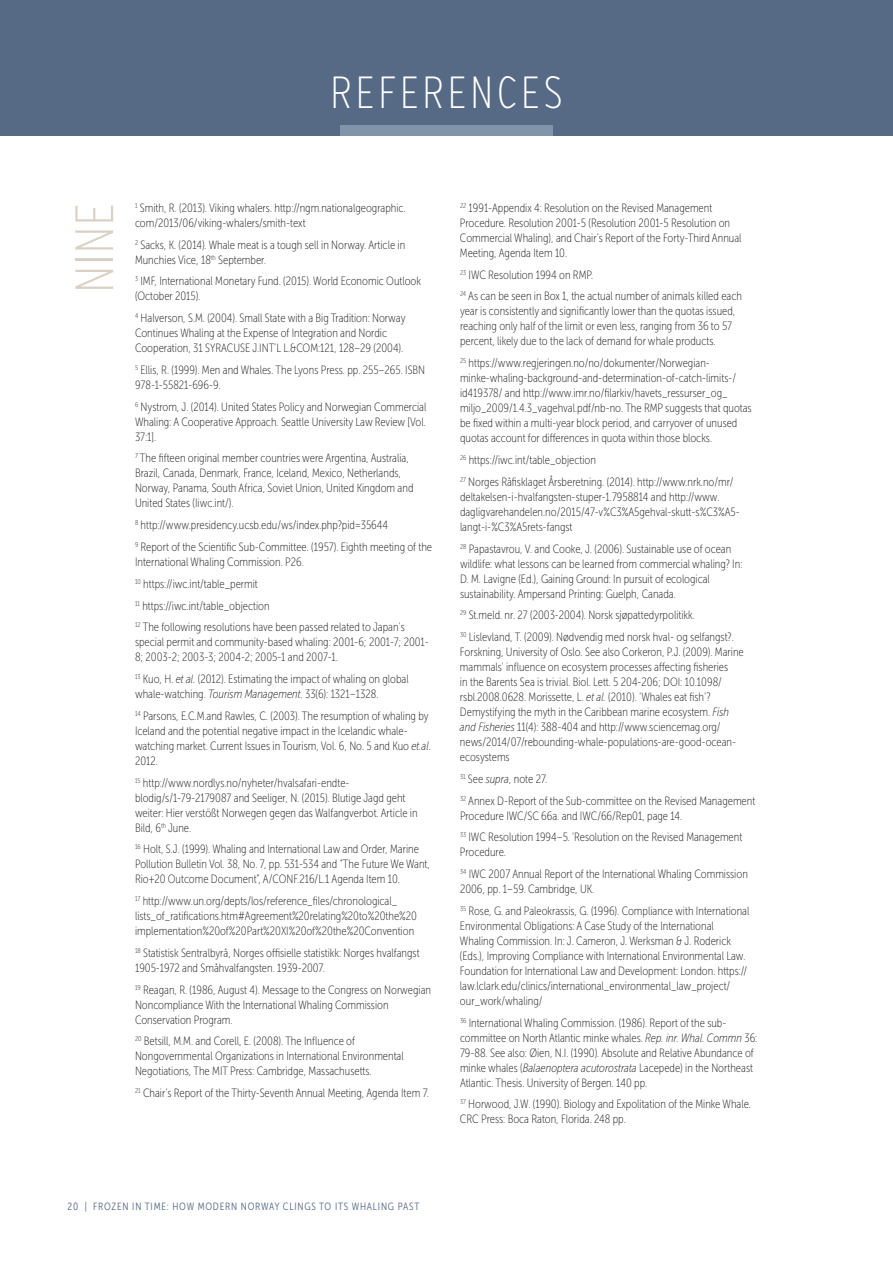
<style>
.page{position:relative;width:893px;height:1263px;background:#fff}
.page>*{position:absolute;margin:0;border:0;box-sizing:border-box;transform-origin:0 0}
.t1{font:200 54px "Verb Comp";color:#dad1c6}
.t2{font:200 45px "Verb Comp";letter-spacing:.075em;color:#fff}
.t3{font:12px/15px "Museo Sans Cond 100";color:#231f20}
.t4{font:10.5px "Museo Sans Cond 300";letter-spacing:.075em;color:#566985}
.s1{font-style:italic}
</style>
<div class="page">
<div style="left:0;top:0;width:893px;height:136px;background:#566985"></div>
<div style="left:340px;top:126px;width:213px;height:10px;background:#8095a9"></div>
<h2 class="t2" style="left:330px;top:67px;width:234px">REFERENCES</h2>
<h1 class="t1" style="left:64px;top:293px;width:92px;rotate:-90deg">NINE</h1>
<p class="t3" style="left:135px;top:200px;width:272px"><sup>1</sup> Smith, R. (2013). Viking whalers. http://ngm.nationalgeographic. com/2013/06/viking-whalers/smith-text</p>
<p class="t3" style="left:135px;top:237px;width:272px"><sup>2</sup> Sacks, K. (2014). Whale meat is a tough sell in Norway. Article in<br>Munchies Vice, 18<sup>th</sup> September.</p>
<p class="t3" style="left:135px;top:274px;width:287px"><sup>3</sup> IMF, International Monetary Fund. (2015). World Economic Outlook (October 2015).</p>
<p class="t3" style="left:135px;top:311px;width:272px"><sup>4</sup> Halverson, S.M. (2004). Small State with a Big Tradition: Norway<br>Continues Whaling at the Expense of Integration and Nordic<br>Cooperation, 31 SYRACUSE J.INT’L L.&amp;COM:121, 128–29 (2004).</p>
<p class="t3" style="left:135px;top:362px;width:292px"><sup>5</sup> Ellis, R. (1999). Men and Whales. The Lyons Press. pp. 255–265. ISBN<br>978-1-55821-696-9.</p>
<p class="t3" style="left:135px;top:399px;width:293px;text-align:justify"><sup>6</sup> Nystrom, J. (2014). United States Policy and Norwegian Commercial Whaling: A Cooperative Approach. Seattle University Law Review [Vol.<br>37:1].</p>
<p class="t3" style="left:135px;top:451px;width:280px"><sup>7</sup> The fifteen original member countries were Argentina, Australia, Brazil, Canada, Denmark, France, Iceland, Mexico, Netherlands, Norway, Panama, South Africa, Soviet Union, United Kingdom and United States (Iiwc.int/).</p>
<p class="t3" style="left:135px;top:514px;width:299px;line-height:21.8px"><sup>8</sup> http://www.presidency.ucsb.edu/ws/index.php?pid=35644<br><sup>9</sup> Report of the Scientific Sub-Committee. (1957). Eighth meeting of the</p>
<p class="t3" style="left:135px;top:551px;width:271px;line-height:21.8px">International Whaling Commission. P26.<br><sup>10</sup> https://iwc.int/table_permit<br><sup>11</sup> https://iwc.int/table_objection<br><sup>12</sup> The following resolutions have been passed related to Japan's</p>
<p class="t3" style="left:135px;top:635px;width:295px">special permit and community-based whaling: 2001-6; 2001-7; 2001-<br>8; 2003-2; 2003-3; 2004-2; 2005-1 and 2007-1.</p>
<p class="t3" style="left:135px;top:671px;width:275px"><sup>13</sup> Kuo, H. <span class="s1">et al.</span> (2012). Estimating the impact of whaling on global whale-watching. <span class="s1">Tourism Management</span>. 33(6): 1321–1328.</p>
<p class="t3" style="left:135px;top:708px;width:297px"><sup>14</sup> Parsons, E.C.M.and Rawles, C. (2003). The resumption of whaling by Iceland and the potential negative impact in the Icelandic whale&shy;watching market. Current Issues in Tourism, Vol. 6, No. 5 and Kuo <span class="s1">et.al</span>.<br>2012.</p>
<p class="t3" style="left:135px;top:775px;width:284px"><sup>15</sup> http://www.nordlys.no/nyheter/hvalsafari-endte&shy;blodig/s/1-79-2179087 and Seeliger, N. (2015). Blutige Jagd geht weiter: Hier verstößt Norwegen gegen das Walfangverbot. Article in Bild, 6<sup>th</sup> June.</p>
<p class="t3" style="left:135px;top:842px;width:296px"><sup>16</sup> Holt, S.J. (1999). Whaling and International Law and Order, Marine<br>Pollution Bulletin Vol. 38, No. 7, pp. 531-534 and “The Future We Want,<br>Rio+20 Outcome Document”, A/CONF.216/L.1 Agenda Item 10.</p>
<p class="t3" style="left:135px;top:893px;width:284px"><sup>17</sup> http://www.un.org/depts/los/reference_files/chronological_ lists_of_ratifications.htm#Agreement%20relating%20to%20the%20 implementation%20of%20Part%20XI%20of%20the%20Convention</p>
<p class="t3" style="left:135px;top:945px;width:286px"><sup>18</sup> Statistisk Sentralbyrå, Norges offisielle statistikk: Norges hvalfangst<br>1905-1972 and Småhvalfangsten. 1939-2007.</p>
<p class="t3" style="left:135px;top:982px;width:298px"><sup>19</sup> Reagan, R. (1986, August 4). Message to the Congress on Norwegian<br>Noncompliance With the International Whaling Commission<br>Conservation Program.</p>
<p class="t3" style="left:135px;top:1034px;width:270px"><sup>20</sup> Betsill, M.M. and Corell, E. (2008). The Influence of<br>Nongovernmental Organizations in International Environmental<br>Negotiations, The MIT Press: Cambridge, Massachusetts.</p>
<p class="t3" style="left:135px;top:1085px;width:295px"><sup>21</sup> Chair’s Report of the Thirty-Seventh Annual Meeting, Agenda Item 7.</p>
<p class="t3" style="left:460px;top:200px;width:283px"><sup>22</sup> 1991-Appendix 4: Resolution on the Revised Management Procedure. Resolution 2001-5 (Resolution 2001-5 Resolution on Commercial Whaling), and Chair’s Report of the Forty-Third Annual Meeting, Agenda Item 10.</p>
<p class="t3" style="left:460px;top:264px;width:284px;line-height:21.8px"><sup>23</sup> IWC Resolution 1994 on RMP.<br><sup>24</sup> As can be seen in Box 1, the actual number of animals killed each</p>
<p class="t3" style="left:460px;top:304px;width:277px">year is consistently and significantly lower than the quotas issued, reaching only half of the limit or even less, ranging from 36 to 57 percent, likely due to the lack of demand for whale products.</p>
<p class="t3" style="left:460px;top:356px;width:293px"><sup>25</sup> https://www.regjeringen.no/no/dokumenter/Norwegian&shy;minke-whaling-background-and-determination-of-catch-limits-/ id419378/ and http://www.imr.no/filarkiv/havets_ressurser_og_ miljo_2009/1.4.3_vagehval.pdf/nb-no. The RMP suggests that quotas be fixed within a multi-year block period, and carryover of unused quotas account for differences in quota within those blocks.</p>
<p class="t3" style="left:460px;top:449px;width:275px;line-height:21.8px"><sup>26</sup> https://iwc.int/table_objection<br><sup>27</sup> Norges Råfisklaget Årsberetning. (2014). http://www.nrk.no/mr/</p>
<p class="t3" style="left:460px;top:489px;width:281px">deltakelsen-i-hvalfangsten-stuper-1.7958814 and http://www. dagligvarehandelen.no/2015/47-v%C3%A5gehval-skutt-s%C3%A5- langt-i-%C3%A5rets-fangst</p>
<p class="t3" style="left:460px;top:541px;width:284px"><sup>28</sup> Papastavrou, V. and Cooke, J. (2006). Sustainable use of ocean wildlife: what lessons can be learned from commercial whaling? In:<br>D. M. Lavigne (Ed.), Gaining Ground: In pursuit of ecological sustainability. Ampersand Printing: Guelph, Canada.</p>
<p class="t3" style="left:460px;top:604px;width:275px;line-height:21.8px"><sup>29</sup> St.meld. nr. 27 (2003-2004). Norsk sjøpattedyrpolitikk.<br><sup>30</sup> Lislevland, T. (2009). Nødvendig med norsk hval- og selfangst?.</p>
<p class="t3" style="left:460px;top:644px;width:285px">Forskning, University of Oslo. See also Corkeron, P.J. (2009). Marine mammals' influence on ecosystem processes affecting fisheries<br>in the Barents Sea is trivial. Biol. Lett. 5 204-206; DOI: 10.1098/ rsbl.2008.0628. Morissette, L. <span class="s1">et al.</span> (2010). ‘Whales eat fish’?<br>Demystifying the myth in the Caribbean marine ecosystem. <span class="s1">Fish and Fisheries</span> 11(4): 388-404 and http://www.sciencemag.org/ news/2014/07/rebounding-whale-populations-are-good-ocean&shy;ecosystems</p>
<p class="t3" style="left:460px;top:768px;width:297px;line-height:21.8px"><sup>31</sup> See <span class="s1">supra</span>, note 27.<br><sup>32</sup> Annex D-Report of the Sub-committee on the Revised Management</p>
<p class="t3" style="left:460px;top:805px;width:284px;line-height:21.8px">Procedure IWC/SC 66a. and IWC/66/Rep01, page 14.<br><sup>33</sup> IWC Resolution 1994–5. 'Resolution on the Revised Management</p>
<p class="t3" style="left:460px;top:841px;width:289px;line-height:21.8px">Procedure.<br><sup>34</sup> IWC 2007 Annual Report of the International Whaling Commission</p>
<p class="t3" style="left:460px;top:878px;width:291px;line-height:21.8px">2006, pp. 1–59. Cambridge, UK.<br><sup>35</sup> Rose, G. and Paleokrassis, G. (1996). Compliance with International</p>
<p class="t3" style="left:460px;top:918px;width:289px">Environmental Obligations: A Case Study of the International Whaling Commission. In: J. Cameron, J. Werksman &amp; J. Roderick (Eds.), Improving Compliance with International Environmental Law.<br>Foundation for International Law and Development: London. https:// law.lclark.edu/clinics/international_environmental_law_project/ our_work/whaling/</p>
<p class="t3" style="left:460px;top:1015px;width:299px"><sup>36</sup> International Whaling Commission. (1986). Report of the sub&shy;committee on North Atlantic minke whales. <span class="s1">Rep. inr. Whal. Commn</span> 36:<br>79-88. See also: Øien, N.I. (1990). Absolute and Relative Abundance of minke whales (<span class="s1">Balaenoptera acutorostrata</span> Lacepede) in the Northeast Atlantic. Thesis. University of Bergen. 140 pp.</p>
<p class="t3" style="left:460px;top:1097px;width:293px"><sup>37</sup> Horwood, J.W. (1990). Biology and Expolitation of the Minke Whale.<br>CRC Press: Boca Raton, Florida. 248 pp.</p>
<p class="t4" style="left:68px;top:1200px;width:353px">20 | FROZEN IN TIME: HOW MODERN NORWAY CLINGS TO ITS WHALING PAST</p>
</div>
